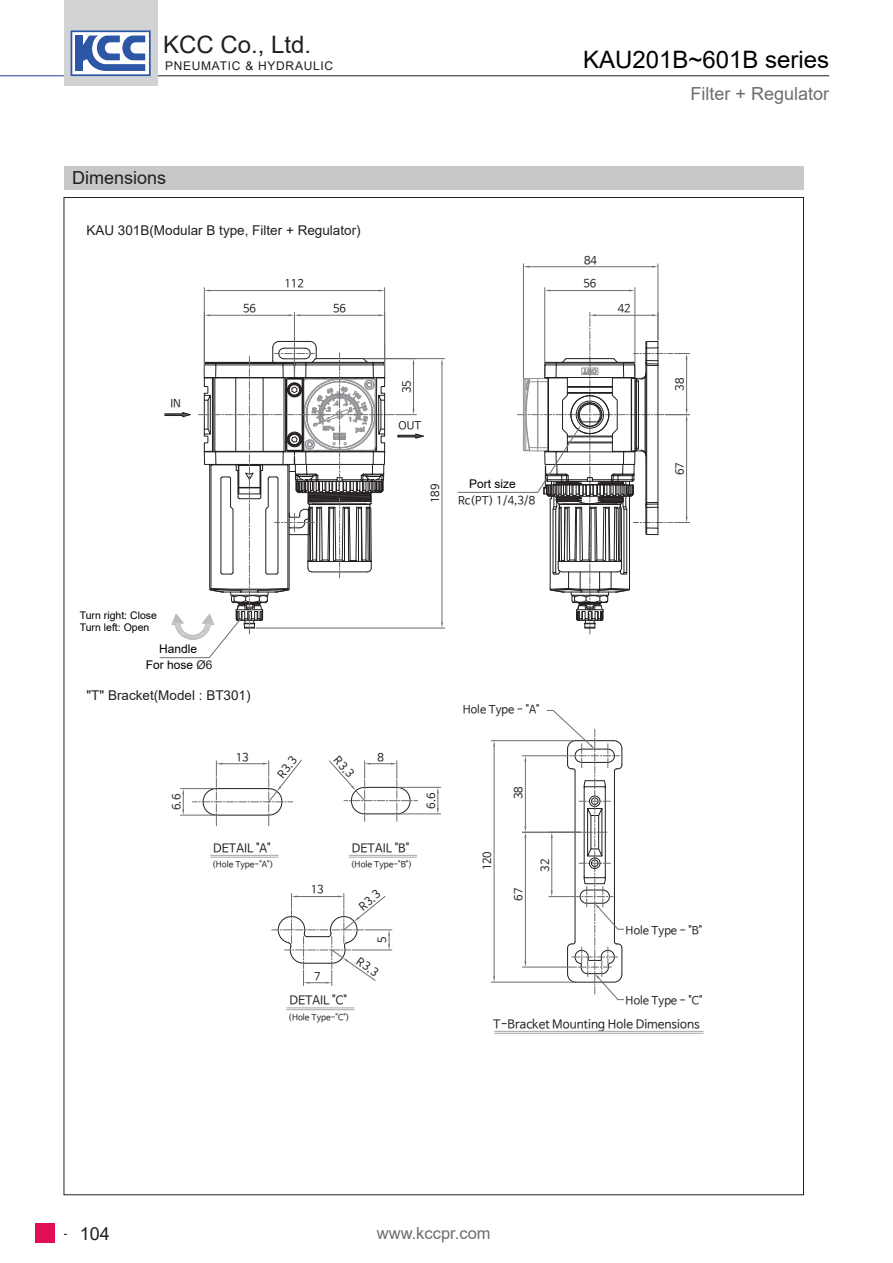
<style>
.page{position:relative;width:893px;height:1263px;background:#fff}
.page>*{position:absolute;margin:0;border:0;box-sizing:border-box;transform-origin:0 0}
.t1{font:24px "Arial";color:#000}
.t2{font:24px "Arial";color:#231f20}
.t3{font:18px "Arial";color:#6c6d70}
.t4{font:18px "Arial";color:#231f20}
.t5{font:16.5px "Arial";color:#6c6d70}
.t6{font:13.5px "Arial";color:#231f20}
.t7{font:12px "Arial";color:#000}
.t8{font:12px "Arial";letter-spacing:.06em;color:#231f20}
.t9{font:11.85px "Nanum Barun Gothic";color:#231f20}
.t10{font:11.1px/13px "Nanum Barun Gothic";color:#231f20;text-align:center}
.t11{font:10.95px "Nanum Barun Gothic";color:#231f20}
.t12{font:10.5px "Arial";color:#000}
.t13{font:8.4px "Nanum Barun Gothic";color:#231f20}
.s1{color:#231f20}
.s2{font-family:"ISOCPEUR";font-size:12.6px}
.s3{font-size:10.5px;color:#000}
</style>
<div class="page">
<hr style="left:0;top:75px;width:64px;height:1px;background:#223f99">
<hr style="left:157px;top:75px;width:672px;height:1px;background:#231f20">
<div style="left:64px;top:0;width:93px;height:85px;background:#d1d2d4"></div>
<svg style="left:71px;top:30px;width:80px;height:46px;background:#8ba1cd"></svg>
<div style="left:35px;top:1223px;width:19px;height:20px;background:#e20f55"></div>
<div style="left:64px;top:166px;width:740px;height:23px;background:#c7c8ca"></div>
<hr style="left:491px;top:740px;width:83px;height:1px;background:#6c6d70">
<hr style="left:491px;top:982px;width:83px;height:1px;background:#6c6d70">
<hr style="left:494px;top:746px;width:1px;height:230px;background:#6c6d70">
<svg style="left:493px;top:976px;width:2px;height:6px"></svg>
<hr style="left:522px;top:755px;width:46px;height:1px;background:#6c6d70">
<hr style="left:525px;top:762px;width:1px;height:64px;background:#6c6d70">
<hr style="left:522px;top:832px;width:59px;height:1px;background:#6c6d70">
<hr style="left:522px;top:967px;width:55px;height:1px;background:#6c6d70">
<hr style="left:525px;top:838px;width:1px;height:123px;background:#6c6d70">
<svg style="left:524px;top:826px;width:2px;height:12px"></svg>
<hr style="left:494px;top:1031px;width:209px;height:1px;background:#a4a6a9">
<hr style="left:494px;top:1033px;width:209px;height:1px;background:#a4a6a9">
<svg style="left:546px;top:709px;width:79px;height:291px"></svg>
<hr style="left:210px;top:855px;width:68px;height:1px;background:#a4a6a9">
<hr style="left:210px;top:857px;width:68px;height:1px;background:#a4a6a9">
<hr style="left:287px;top:1008px;width:67px;height:1px;background:#a4a6a9">
<hr style="left:287px;top:1009px;width:67px;height:1px;background:#a4a6a9">
<hr style="left:180px;top:788px;width:35px;height:1px;background:#6c6d70">
<hr style="left:180px;top:815px;width:35px;height:1px;background:#6c6d70">
<svg style="left:182px;top:788px;width:2px;height:27px"></svg>
<svg style="left:192px;top:759px;width:110px;height:67px"></svg>
<hr style="left:398px;top:787px;width:43px;height:1px;background:#6c6d70">
<hr style="left:398px;top:813px;width:43px;height:1px;background:#6c6d70">
<svg style="left:437px;top:787px;width:2px;height:27px"></svg>
<svg style="left:329px;top:760px;width:88px;height:61px"></svg>
<svg style="left:272px;top:893px;width:120px;height:93px"></svg>
<hr style="left:349px;top:855px;width:68px;height:1px;background:#a4a6a9">
<hr style="left:349px;top:857px;width:68px;height:1px;background:#a4a6a9">
<hr style="left:210px;top:315px;width:79px;height:1px;background:#6c6d70">
<hr style="left:294px;top:312px;width:1px;height:64px;background:#6c6d70">
<hr style="left:300px;top:315px;width:79px;height:1px;background:#6c6d70">
<svg style="left:289px;top:314px;width:11px;height:2px"></svg>
<hr style="left:204px;top:288px;width:1px;height:88px;background:#6c6d70">
<hr style="left:384px;top:288px;width:1px;height:88px;background:#6c6d70">
<hr style="left:210px;top:290px;width:169px;height:1px;background:#6c6d70">
<hr style="left:256px;top:628px;width:189px;height:1px;background:#6c6d70">
<hr style="left:364px;top:358px;width:81px;height:1px;background:#6c6d70">
<hr style="left:441px;top:364px;width:1px;height:258px;background:#6c6d70">
<svg style="left:441px;top:622px;width:2px;height:6px"></svg>
<hr style="left:544px;top:288px;width:1px;height:88px;background:#6c6d70">
<hr style="left:634px;top:288px;width:1px;height:88px;background:#6c6d70">
<hr style="left:551px;top:290px;width:78px;height:1px;background:#6c6d70">
<hr style="left:523px;top:264px;width:1px;height:114px;background:#6c6d70">
<hr style="left:657px;top:264px;width:1px;height:76px;background:#6c6d70">
<hr style="left:529px;top:266px;width:123px;height:1px;background:#6c6d70">
<svg style="left:457px;top:312px;width:232px;height:322px"></svg>
<svg style="left:159px;top:341px;width:265px;height:317px"></svg>
<div style="left:447px;top:477px;width:91px;height:14px;background:#fff"></div>
<div style="left:151px;top:643px;width:54px;height:14px;background:#fff"></div>
<div style="left:80px;top:610px;width:81px;height:27px;background:#fff"></div>
<div style="left:224px;top:643px;width:81px;height:27px;background:#fff"></div>
<div style="left:163px;top:598px;width:63px;height:14px;background:#fff"></div>
<h1 class="t2" style="left:163px;top:28px;width:150px">KCC Co., Ltd.</h1>
<p class="t8" style="left:165px;top:57px;width:170px">PNEUMATIC &amp; HYDRAULIC</p>
<p class="t4" style="left:72px;top:165px;width:96px">Dimensions</p>
<p class="t6" style="left:86px;top:221px;width:276px">KAU 301B(Modular B type, Filter + Regulator)</p>
<p class="t10" style="left:284px;top:278px;width:21px">112</p>
<p class="t11" style="left:171px;top:398px;width:12px">IN</p>
<p class="t10" style="left:243px;top:303px;width:14px">56</p>
<p class="t10" style="left:333px;top:303px;width:14px">56</p>
<p class="t1" style="left:583px;top:43px;width:248px">KAU201B~601B series</p>
<p class="t3" style="left:691px;top:82px;width:140px">Filter + Regulator</p>
<p class="t10" style="left:584px;top:254px;width:14px">84</p>
<p class="t10" style="left:583px;top:278px;width:14px">56</p>
<p class="t10" style="left:618px;top:303px;width:14px">42</p>
<p class="t10" style="left:401px;top:393px;width:14px;rotate:-90deg">35</p>
<p class="t10" style="left:674px;top:390px;width:14px;rotate:-90deg">38</p>
<p class="t11" style="left:399px;top:420px;width:24px">OUT</p>
<p class="t10" style="left:429px;top:503px;width:21px;rotate:-90deg">189</p>
<p class="t7" style="left:469px;top:476px;width:48px">Port size</p>
<p class="t10" style="left:458px;top:494px;width:79px">Rc(PT) 1/4,3/8</p>
<p class="t10" style="left:674px;top:475px;width:14px;rotate:-90deg">67</p>
<p class="t12" style="left:80px;top:608px;width:79px">Turn right: Close</p>
<p class="t12" style="left:80px;top:620px;width:71px">Turn left: Open</p>
<p class="t7" style="left:159px;top:641px;width:40px">Handle</p>
<p class="t7" style="left:146px;top:657px;width:68px">For hose <span class="s1">Ø6</span></p>
<p class="t10" style="left:158px;top:645px;width:48px">수동핸들 <span class="s2">∅</span>6용 호스</p>
<p class="t6" style="left:86px;top:686px;width:166px">"T" Bracket(Model : BT301)</p>
<p class="t10" style="left:171px;top:810px;width:18px;rotate:-90deg">6.6</p>
<p class="t10" style="left:236px;top:751px;width:14px">13</p>
<p class="t10" style="left:275px;top:773px;width:26px;rotate:-52deg">R3.3</p>
<p class="t10" style="left:378px;top:751px;width:8px">8</p>
<p class="t10" style="left:340px;top:754px;width:26px;rotate:48deg">R3.3</p>
<p class="t10" style="left:425px;top:809px;width:18px;rotate:-90deg">6.6</p>
<p class="t10" style="left:463px;top:703px;width:78px">Hole Type - "A"</p>
<p class="t10" style="left:513px;top:799px;width:14px;rotate:-90deg">38</p>
<p class="t9" style="left:213px;top:842px;width:59px">DETAIL "A"</p>
<p class="t13" style="left:212px;top:860px;width:63px">(Hole Type-"A")</p>
<p class="t10" style="left:311px;top:884px;width:14px">13</p>
<p class="t10" style="left:314px;top:970px;width:8px">7</p>
<p class="t9" style="left:352px;top:842px;width:59px">DETAIL "B"</p>
<p class="t13" style="left:351px;top:860px;width:63px">(Hole Type-"B")</p>
<p class="t10" style="left:357px;top:903px;width:26px;rotate:-39deg">R3.3</p>
<p class="t10" style="left:376px;top:943px;width:8px;rotate:-90deg">5</p>
<p class="t10" style="left:361px;top:955px;width:26px;rotate:35deg">R3.3</p>
<p class="t9" style="left:289px;top:994px;width:59px">DETAIL "C"</p>
<p class="t13" style="left:288px;top:1013px;width:63px">(Hole Type-"C")</p>
<p class="t10" style="left:481px;top:870px;width:21px;rotate:-90deg">120</p>
<p class="t10" style="left:513px;top:901px;width:14px;rotate:-90deg">67</p>
<p class="t10" style="left:539px;top:872px;width:14px;rotate:-90deg">32</p>
<p class="t10" style="left:626px;top:924px;width:78px">Hole Type - "B"</p>
<p class="t10" style="left:626px;top:994px;width:78px">Hole Type - "C"</p>
<p class="t9" style="left:493px;top:1018px;width:208px">T-Bracket Mounting Hole Dimensions</p>
<h2 class="t4" style="left:64px;top:1221px;width:47px"><span class="s3">-</span> 104</h2>
<h3 class="t5" style="left:377px;top:1222px;width:115px">www.kccpr.com</h3>
</div>
